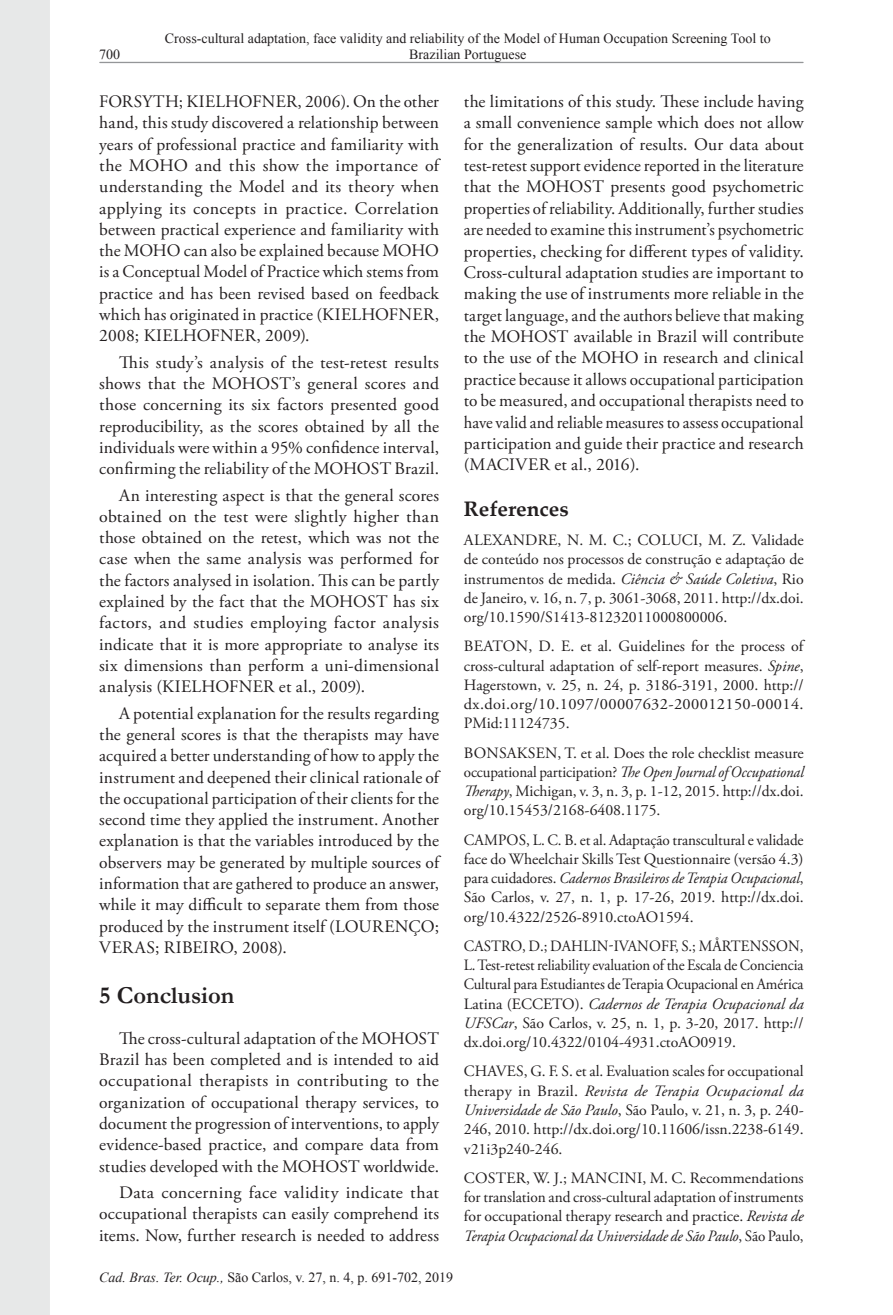
<style>
.page{position:relative;width:893px;height:1315px;background:#fff}
.page>*{position:absolute;margin:0;border:0;box-sizing:border-box;transform-origin:0 0}
.Heading1{font:700 24.5px "Garamond";color:#231f20}
.ReferenceHead{font:700 21px "Palatino Linotype";color:#231f20}
.Paragraph{font:17.5px/21.3px "Adobe Garamond Pro";letter-spacing:.01em;color:#231f20;text-align:justify}
.Reference{font:15.75px/19.2px "Adobe Garamond Pro";color:#231f20;text-align:justify}
.Reference-2{font:15.75px/19.2px "Adobe Garamond Pro";color:#231f20;text-align:justify;scale:.95 1}
.Reference-3{font:15.75px/19.2px "Adobe Garamond Pro";color:#231f20;text-align:justify;scale:.96 1}
.t1{font:14px/16.8px "Times New Roman";color:#231f20;text-align:center}
.s1{font-style:italic}
</style>
<div class="page">
<div style="left:0;top:0;width:50px;height:1315px;background:#e7e8e8"></div>
<hr style="left:100px;top:62px;width:703px;height:1px;background:#949698">
<p class="t1" style="left:165px;top:29px;width:607px">Cross-cultural adaptation, face validity and reliability of the Model of Human Occupation Screening Tool to<br>Brazilian Portuguese</p>
<p class="Paragraph" style="left:99px;top:91px;width:341px">FORSYTH; KIELHOFNER, 2006). On the other hand, this study discovered a relationship between years of professional practice and familiarity with the MOHO and this show the importance of understanding the Model and its theory when applying its concepts in practice. Correlation between practical experience and familiarity with the MOHO can also be explained because MOHO is a Conceptual Model of Practice which stems from practice and has been revised based on feedback which has originated in practice (KIELHOFNER, 2008; KIELHOFNER, 2009).</p>
<p class="Paragraph" style="left:99px;top:352px;width:341px;text-indent:20px">This study’s analysis of the test-retest results shows that the MOHOST’s general scores and those concerning its six factors presented good reproducibility, as the scores obtained by all the individuals were within a 95% confidence interval, confirming the reliability of the MOHOST Brazil.</p>
<p class="Paragraph" style="left:99px;top:485px;width:341px;text-indent:20px">An interesting aspect is that the general scores obtained on the test were slightly higher than those obtained on the retest, which was not the case when the same analysis was performed for the factors analysed in isolation. This can be partly explained by the fact that the MOHOST has six factors, and studies employing factor analysis indicate that it is more appropriate to analyse its six dimensions than perform a uni-dimensional analysis (KIELHOFNER et al., 2009).</p>
<p class="Paragraph" style="left:99px;top:703px;width:341px;text-indent:20px">A potential explanation for the results regarding the general scores is that the therapists may have acquired a better understanding of how to apply the instrument and deepened their clinical rationale of the occupational participation of their clients for the second time they applied the instrument. Another explanation is that the variables introduced by the observers may be generated by multiple sources of information that are gathered to produce an answer, while it may difficult to separate them from those produced by the instrument itself (LOURENÇO; VERAS; RIBEIRO, 2008).</p>
<p class="Heading1" style="left:99px;top:978px;width:137px">5 Conclusion</p>
<p class="Paragraph" style="left:99px;top:1028px;width:341px;text-indent:20px">The cross-cultural adaptation of the MOHOST Brazil has been completed and is intended to aid occupational therapists in contributing to the organization of occupational therapy services, to document the progression of interventions, to apply evidence-based practice, and compare data from studies developed with the MOHOST worldwide.</p>
<p class="Paragraph" style="left:99px;top:1182px;width:341px;text-indent:20px">Data concerning face validity indicate that occupational therapists can easily comprehend its items. Now, further research is needed to address</p>
<p class="Paragraph" style="left:464px;top:91px;width:341px">the limitations of this study. These include having a small convenience sample which does not allow for the generalization of results. Our data about test-retest support evidence reported in the literature that the MOHOST presents good psychometric properties of reliability. Additionally, further studies are needed to examine this instrument’s psychometric properties, checking for different types of validity.<br>Cross-cultural adaptation studies are important to making the use of instruments more reliable in the target language, and the authors believe that making the MOHOST available in Brazil will contribute to the use of the MOHO in research and clinical practice because it allows occupational participation to be measured, and occupational therapists need to have valid and reliable measures to assess occupational participation and guide their practice and research (MACIVER et al., 2016).</p>
<p class="ReferenceHead" style="left:464px;top:494px;width:106px">References</p>
<p class="Reference" style="left:464px;top:531px;width:341px">ALEXANDRE, N. M. C.; COLUCI, M. Z. Validade de conteúdo nos processos de construção e adaptação de instrumentos de medida. <span class="s1">Ciência &amp; Saúde Coletiva</span>, Rio de Janeiro, v. 16, n. 7, p. 3061-3068, 2011. http://dx.doi. org/10.1590/S1413-81232011000800006.</p>
<p class="Reference" style="left:464px;top:637px;width:341px">BEATON, D. E. et al. Guidelines for the process of cross-cultural adaptation of self-report measures. <span class="s1">Spine</span>, Hagerstown, v. 25, n. 24, p. 3186-3191, 2000. http:// dx.doi.org/10.1097/00007632-200012150-00014.<br>PMid:11124735.</p>
<p class="Reference" style="left:464px;top:743px;width:341px">BONSAKSEN, T. et al. Does the role checklist measure occupational participation? <span class="s1">The Open Journal of Occupational Therapy</span>, Michigan, v. 3, n. 3, p. 1-12, 2015. http://dx.doi. org/10.15453/2168-6408.1175.</p>
<p class="Reference-3" style="left:464px;top:830px;width:355px">CAMPOS, L. C. B. et al. Adaptação transcultural e validade face do Wheelchair Skills Test Questionnaire (versão 4.3) para cuidadores. <span class="s1">Cadernos Brasileiros de Terapia Ocupacional</span>, São Carlos, v. 27, n. 1, p. 17-26, 2019. http://dx.doi. org/10.4322/2526-8910.ctoAO1594.</p>
<p class="Reference-2" style="left:464px;top:937px;width:359px">CASTRO, D.; DAHLIN-IVANOFF, S.; MÅRTENSSON, L. Test-retest reliability evaluation of the Escala de Conciencia Cultural para Estudiantes de Terapia Ocupacional en América Latina (ECCETO). <span class="s1">Cadernos de Terapia Ocupacional da UFSCar</span>, São Carlos, v. 25, n. 1, p. 3-20, 2017. http:// dx.doi.org/10.4322/0104-4931.ctoAO0919.</p>
<p class="Reference" style="left:464px;top:1062px;width:341px">CHAVES, G. F. S. et al. Evaluation scales for occupational therapy in Brazil. <span class="s1">Revista de Terapia Ocupacional da Universidade de São Paulo</span>, São Paulo, v. 21, n. 3, p. 240- 246, 2010. http://dx.doi.org/10.11606/issn.2238-6149. v21i3p240-246.</p>
<p class="Reference" style="left:464px;top:1168px;width:341px">COSTER, W. J.; MANCINI, M. C. Recommendations for translation and cross-cultural adaptation of instruments for occupational therapy research and practice. <span class="s1">Revista de Terapia Ocupacional da Universidade de São Paulo</span>, São Paulo,</p>
<p class="t1" style="left:99px;top:1269px;width:356px"><span class="s1">Cad. Bras. Ter. Ocup.,</span> São Carlos, v. 27, n. 4, p. 691-702, 2019</p>
</div>
